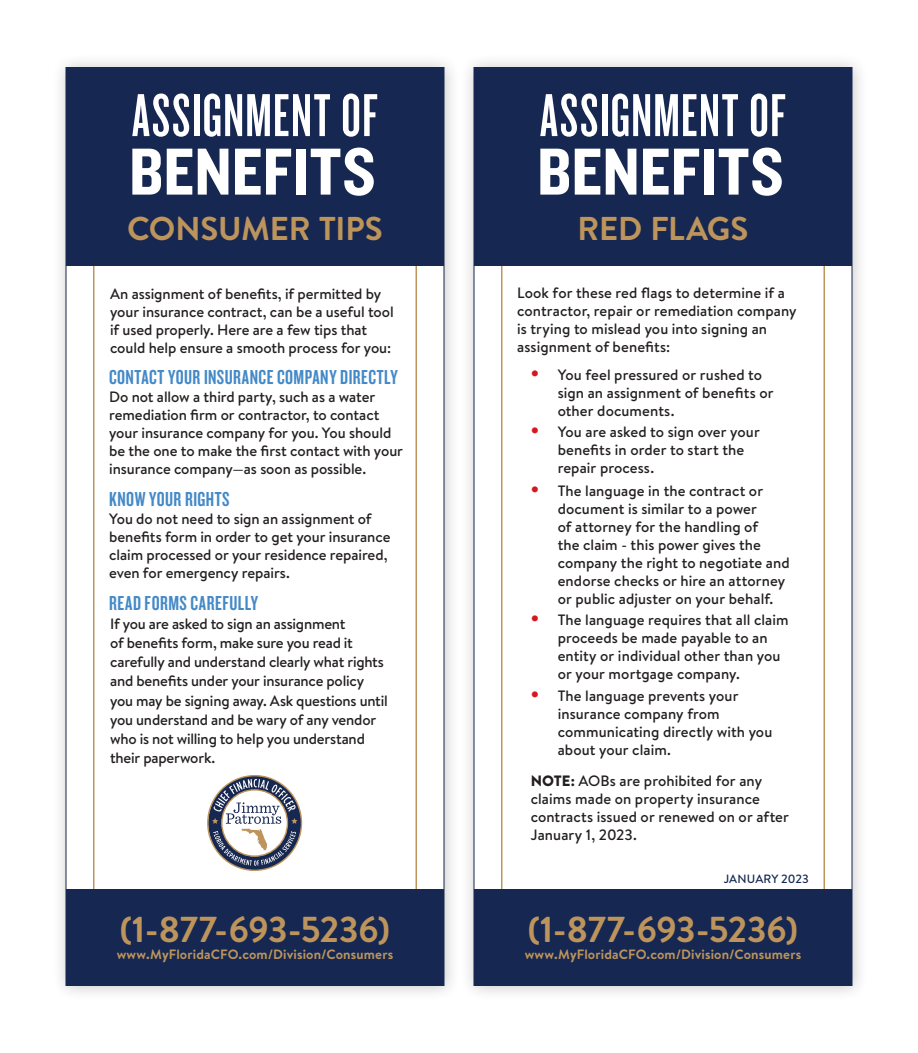
<style>
.page{position:relative;width:918px;height:1053px;background:#fff}
.page>*{position:absolute;margin:0;border:0;box-sizing:border-box;transform-origin:0 0}
.t1{font:69px "Knockout HTF50 Welterweight";color:#fff}
.t2{font:63px "Knockout HTF47 Bantamweight";letter-spacing:.025em;color:#fff}
.t3{font:700 36px "Brandon Text";letter-spacing:-.025em;color:#bd955c}
.t4{font:700 33px "Brandon Text";letter-spacing:-.005em;color:#bd955c}
.t5{font:21px "Knockout HTF48 Featherweight";letter-spacing:.025em;color:#4489c8}
.t6{font:500 15px/18px "Brandon Text";color:#231f20}
.t7{font:700 13.5px "Brandon Text";letter-spacing:.01em;color:#bd955c}
.t8{font:500 12px "Brandon Text";color:#162751}
.s1{font-weight:900;font-size:21px;color:#d7171f}
.s2{font-weight:900}
</style>
<div class="page">
<div style="left:459px;top:53px;width:409px;height:949px;background:#231f20;opacity:.25"></div>
<div style="left:474px;top:67px;width:378px;height:919px;background:#fff"></div>
<div style="left:474px;top:890px;width:378px;height:96px;background:#162751"></div>
<div style="left:474px;top:68px;width:378px;height:198px;background:#162751"></div>
<div style="left:51px;top:53px;width:409px;height:949px;background:#231f20;opacity:.25"></div>
<div style="left:66px;top:67px;width:378px;height:919px;background:#fff"></div>
<div style="left:66px;top:68px;width:378px;height:198px;background:#162751"></div>
<div style="left:66px;top:890px;width:378px;height:96px;background:#162751"></div>
<svg style="left:207px;top:775px;width:95px;height:96px"></svg>
<h2 class="t2" style="left:132px;top:84px;width:247px">ASSIGNMENT OF</h2>
<h1 class="t1" style="left:129px;top:136px;width:248px">BENEFITS</h1>
<h3 class="t4" style="left:127px;top:205px;width:257px">CONSUMER TIPS</h3>
<p class="t6" style="left:110px;top:284px;width:285px">An assignment of benefits, if permitted by your insurance contract, can be a useful tool if used properly. Here are a few tips that could help ensure a smooth process for you:</p>
<h3 class="t5" style="left:109px;top:366px;width:290px">CONTACT YOUR INSURANCE COMPANY DIRECTLY</h3>
<p class="t6" style="left:109px;top:387px;width:295px">Do not allow a third party, such as a water remediation firm or contractor, to contact your insurance company for you. You should be the one to make the first contact with your insurance company—as soon as possible.</p>
<h3 class="t5" style="left:109px;top:488px;width:122px">KNOW YOUR RIGHTS</h3>
<p class="t6" style="left:109px;top:509px;width:283px">You do not need to sign an assignment of benefits form in order to get your insurance claim processed or your residence repaired, even for emergency repairs.</p>
<h3 class="t5" style="left:109px;top:592px;width:151px">READ FORMS CAREFULLY</h3>
<p class="t6" style="left:110px;top:613px;width:279px;line-height:19.2px">If you are asked to sign an assignment<br>of benefits form, make sure you read it carefully and understand clearly what rights and benefits under your insurance policy you may be signing away. Ask questions until you understand and be wary of any vendor who is not willing to help you understand their paperwork.</p>
<h3 class="t3" style="left:120px;top:905px;width:272px">(1-877-693-5236)</h3>
<p class="t7" style="left:117px;top:944px;width:278px">www.MyFloridaCFO.com/Division/Consumers</p>
<h2 class="t2" style="left:540px;top:84px;width:247px">ASSIGNMENT OF</h2>
<h1 class="t1" style="left:537px;top:136px;width:248px">BENEFITS</h1>
<h3 class="t4" style="left:578px;top:205px;width:172px">RED FLAGS</h3>
<p class="t6" style="left:517px;top:283px;width:281px">Look for these red flags to determine if a contractor, repair or remediation company is trying to mislead you into signing an assignment of benefits:</p>
<p class="t6" style="left:558px;top:366px;width:217px;text-indent:-27px"><span class="s1">•</span> You feel pressured or rushed to sign an assignment of benefits or other documents.</p>
<p class="t6" style="left:558px;top:423px;width:204px;text-indent:-27px"><span class="s1">•</span> You are asked to sign over your benefits in order to start the repair process.</p>
<p class="t6" style="left:558px;top:481px;width:233px;text-indent:-27px"><span class="s1">•</span> The language in the contract or document is similar to a power<br>of attorney for the handling of<br>the claim - this power gives the company the right to negotiate and endorse checks or hire an attorney or public adjuster on your behalf.</p>
<p class="t6" style="left:558px;top:611px;width:232px;text-indent:-27px"><span class="s1">•</span> The language requires that all claim proceeds be made payable to an entity or individual other than you or your mortgage company.</p>
<p class="t6" style="left:558px;top:686px;width:216px;text-indent:-27px"><span class="s1">•</span> The language prevents your insurance company from communicating directly with you about your claim.</p>
<p class="t6" style="left:531px;top:772px;width:260px"><span class="s2">NOTE:</span> AOBs are prohibited for any claims made on property insurance contracts issued or renewed on or after<br>January 1, 2023.</p>
<p class="t8" style="left:724px;top:871px;width:87px">JANUARY 2023</p>
<h3 class="t3" style="left:528px;top:905px;width:272px">(1-877-693-5236)</h3>
<p class="t7" style="left:525px;top:944px;width:278px">www.MyFloridaCFO.com/Division/Consumers</p>
</div>
